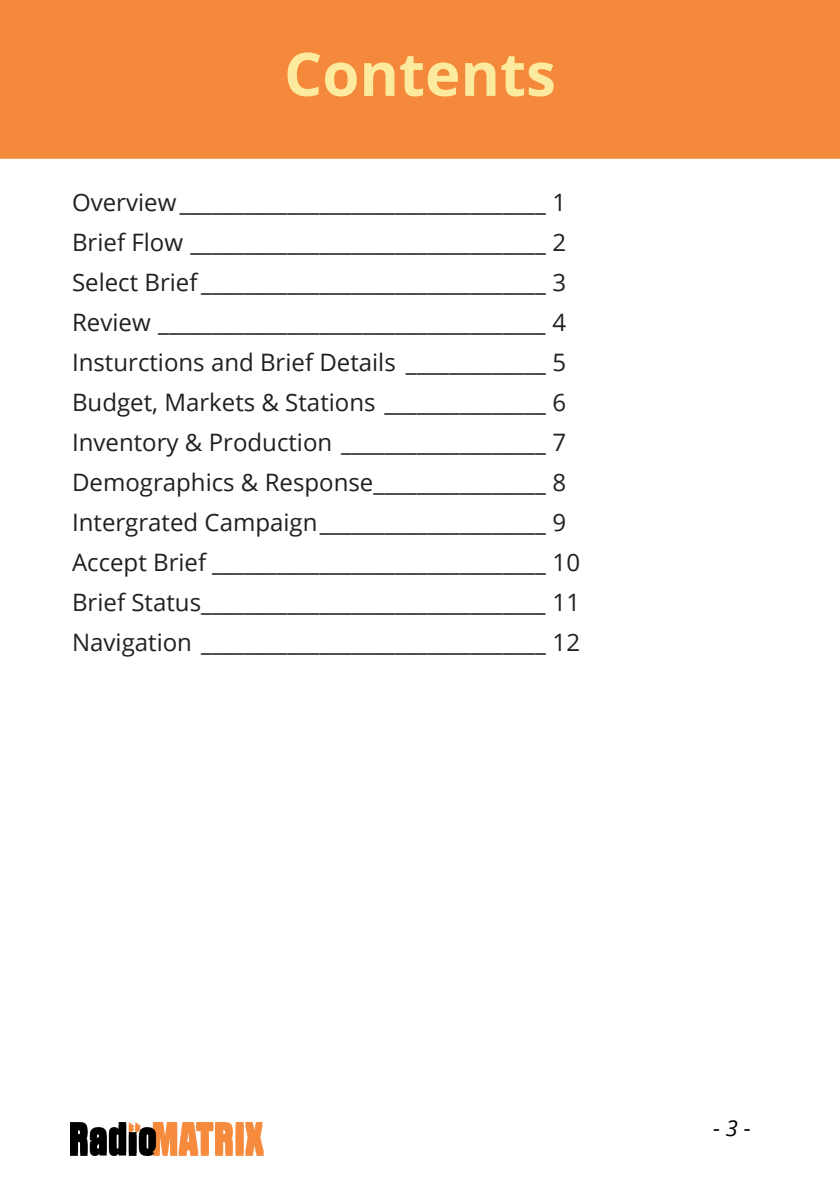
<style>
.page{position:relative;width:840px;height:1191px;background:#fff}
.page>*{position:absolute;margin:0;border:0;box-sizing:border-box;transform-origin:0 0}
.Paragraph_Style_1{font:700 60px "Open Sans";color:#fcea9e}
.t1{font:24px "Open Sans";color:#231f20}
.t2{font:italic 22px "Open Sans";color:#000}
</style>
<div class="page">
<img style="left:71px;top:1152px;width:192px;height:3px">
<img style="left:71px;top:1122px;width:192px;height:30px">
<div style="left:0;top:0;width:839px;height:159px;background:#f5893b"></div>
<p class="Paragraph_Style_1" style="left:284px;top:32px;width:273px">Contents</p>
<p class="t1" style="left:72px;top:186px;width:495px">Overview__________________________________ 1</p>
<p class="t1" style="left:72px;top:226px;width:495px">Brief Flow _________________________________ 2</p>
<p class="t1" style="left:72px;top:266px;width:495px">Select Brief ________________________________ 3</p>
<p class="t1" style="left:72px;top:306px;width:495px">Review ____________________________________ 4</p>
<p class="t1" style="left:72px;top:346px;width:495px">Insturctions and Brief Details _____________ 5</p>
<p class="t1" style="left:72px;top:386px;width:495px">Budget, Markets &amp; Stations _______________ 6</p>
<p class="t1" style="left:72px;top:426px;width:495px">Inventory &amp; Production ___________________ 7</p>
<p class="t1" style="left:72px;top:466px;width:495px">Demographics &amp; Response________________ 8</p>
<p class="t1" style="left:72px;top:506px;width:495px">Intergrated Campaign_____________________ 9</p>
<p class="t1" style="left:72px;top:546px;width:509px">Accept Brief _______________________________ 10</p>
<p class="t1" style="left:72px;top:586px;width:509px">Brief Status________________________________ 11</p>
<p class="t1" style="left:72px;top:626px;width:509px">Navigation ________________________________ 12</p>
<p class="t2" style="left:713px;top:1112px;width:39px">- 3 -</p>
</div>
